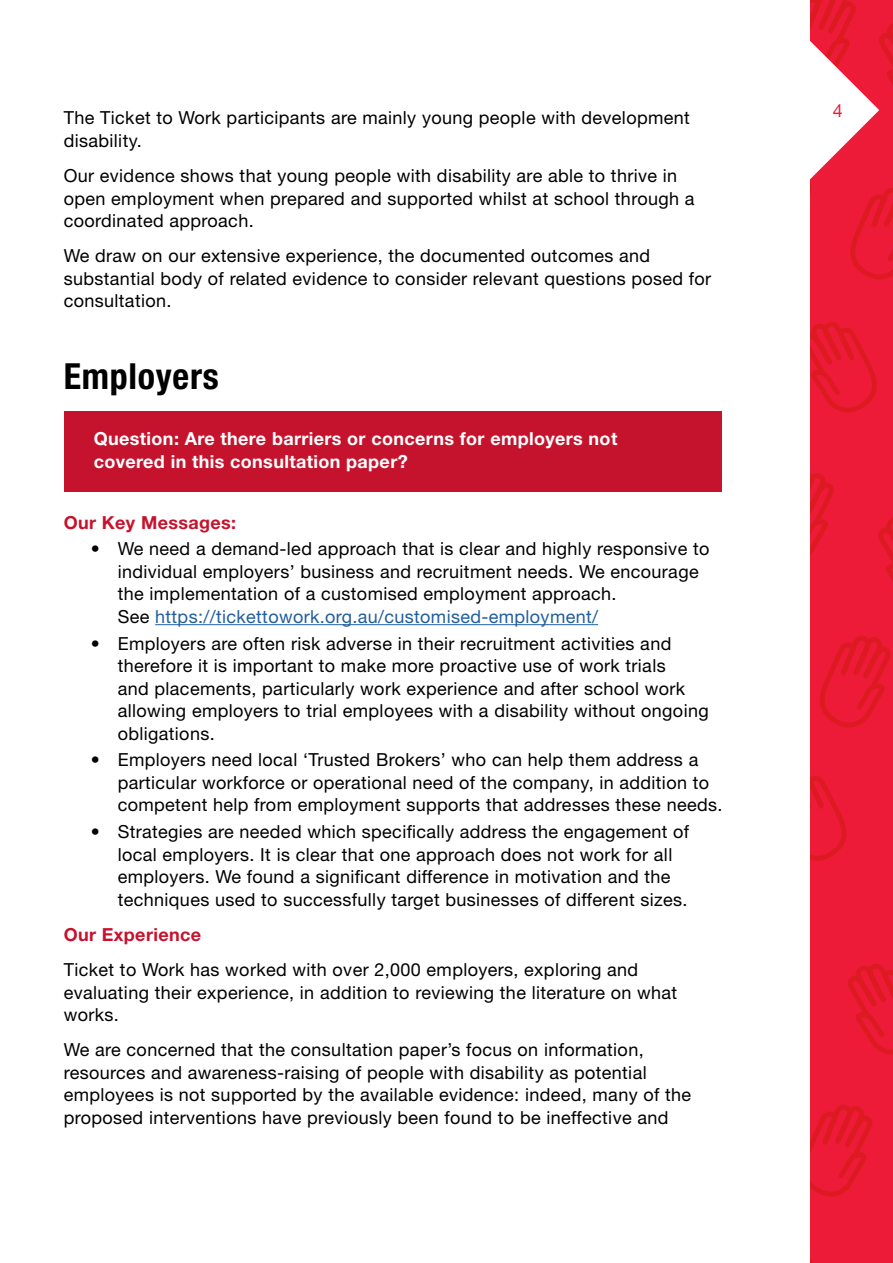
<style>
.page{position:relative;width:893px;height:1263px;background:#fff}
.page>*{position:absolute;margin:0;border:0;box-sizing:border-box;transform-origin:0 0}
.t1{font:700 condensed 36px "Helvetica Neue";letter-spacing:.02em;color:#000}
.t2{font:18px/22.5px "Helvetica Neue";letter-spacing:.02em;color:#000}
.t3{font:700 18px/22.5px "Helvetica Neue";letter-spacing:.02em;color:#fff}
.t4{font:700 18px "Helvetica Neue";letter-spacing:.02em;color:#c6132d}
.t5{font:18px "Helvetica Neue";color:#ed1a38}
.s1{color:#215e9e}
</style>
<div class="page">
<div style="left:810px;top:0;width:83px;height:1263px;background:#ed1a38"></div>
<svg style="left:878px;top:518px;width:15px;height:63px"></svg>
<svg style="left:810px;top:473px;width:24px;height:82px"></svg>
<svg style="left:810px;top:322px;width:67px;height:91px"></svg>
<svg style="left:810px;top:1105px;width:62px;height:91px"></svg>
<svg style="left:848px;top:964px;width:45px;height:91px"></svg>
<svg style="left:820px;top:636px;width:71px;height:92px"></svg>
<svg style="left:810px;top:776px;width:37px;height:85px"></svg>
<svg style="left:810px;top:0;width:83px;height:279px"></svg>
<div style="left:65px;top:411px;width:657px;height:81px;background:#c6132d"></div>
<hr style="left:155px;top:624px;width:443px;height:1px;background:#215e9e">
<p class="t2" style="left:64px;top:106px;width:628px">The Ticket to Work participants are mainly young people with development disability.</p>
<p class="t2" style="left:64px;top:164px;width:632px">Our evidence shows that young people with disability are able to thrive in open employment when prepared and supported whilst at school through a coordinated approach.</p>
<p class="t2" style="left:64px;top:244px;width:649px">We draw on our extensive experience, the documented outcomes and substantial body of related evidence to consider relevant questions posed for consultation.</p>
<h1 class="t1" style="left:64px;top:354px;width:156px">Employers</h1>
<p class="t3" style="left:94px;top:427px;width:525px">Question: Are there barriers or concerns for employers not covered in this consultation paper?</p>
<p class="t4" style="left:64px;top:511px;width:174px">Our Key Messages:</p>
<p class="t2" style="left:118px;top:537px;width:593px;text-indent:-27px">• We need a demand-led approach that is clear and highly responsive to individual employers’ business and recruitment needs. We encourage the implementation of a customised employment approach.<br>See <span class="s1">https://tickettowork.org.au/customised-employment/</span></p>
<p class="t2" style="left:118px;top:632px;width:592px;text-indent:-27px">• Employers are often risk adverse in their recruitment activities and therefore it is important to make more proactive use of work trials<br>and placements, particularly work experience and after school work allowing employers to trial employees with a disability without ongoing obligations.</p>
<p class="t2" style="left:118px;top:748px;width:606px;text-indent:-27px">• Employers need local ‘Trusted Brokers’ who can help them address a particular workforce or operational need of the company, in addition to competent help from employment supports that addresses these needs.</p>
<p class="t2" style="left:118px;top:820px;width:573px;text-indent:-27px">• Strategies are needed which specifically address the engagement of local employers. It is clear that one approach does not work for all employers. We found a significant difference in motivation and the techniques used to successfully target businesses of different sizes.</p>
<p class="t4" style="left:64px;top:923px;width:139px">Our Experience</p>
<p class="t2" style="left:64px;top:958px;width:615px">Ticket to Work has worked with over 2,000 employers, exploring and evaluating their experience, in addition to reviewing the literature on what works.</p>
<p class="t2" style="left:64px;top:1038px;width:629px">We are concerned that the consultation paper’s focus on information, resources and awareness-raising of people with disability as potential employees is not supported by the available evidence: indeed, many of the proposed interventions have previously been found to be ineffective and</p>
<p class="t5" style="left:833px;top:100px;width:12px">4</p>
</div>
